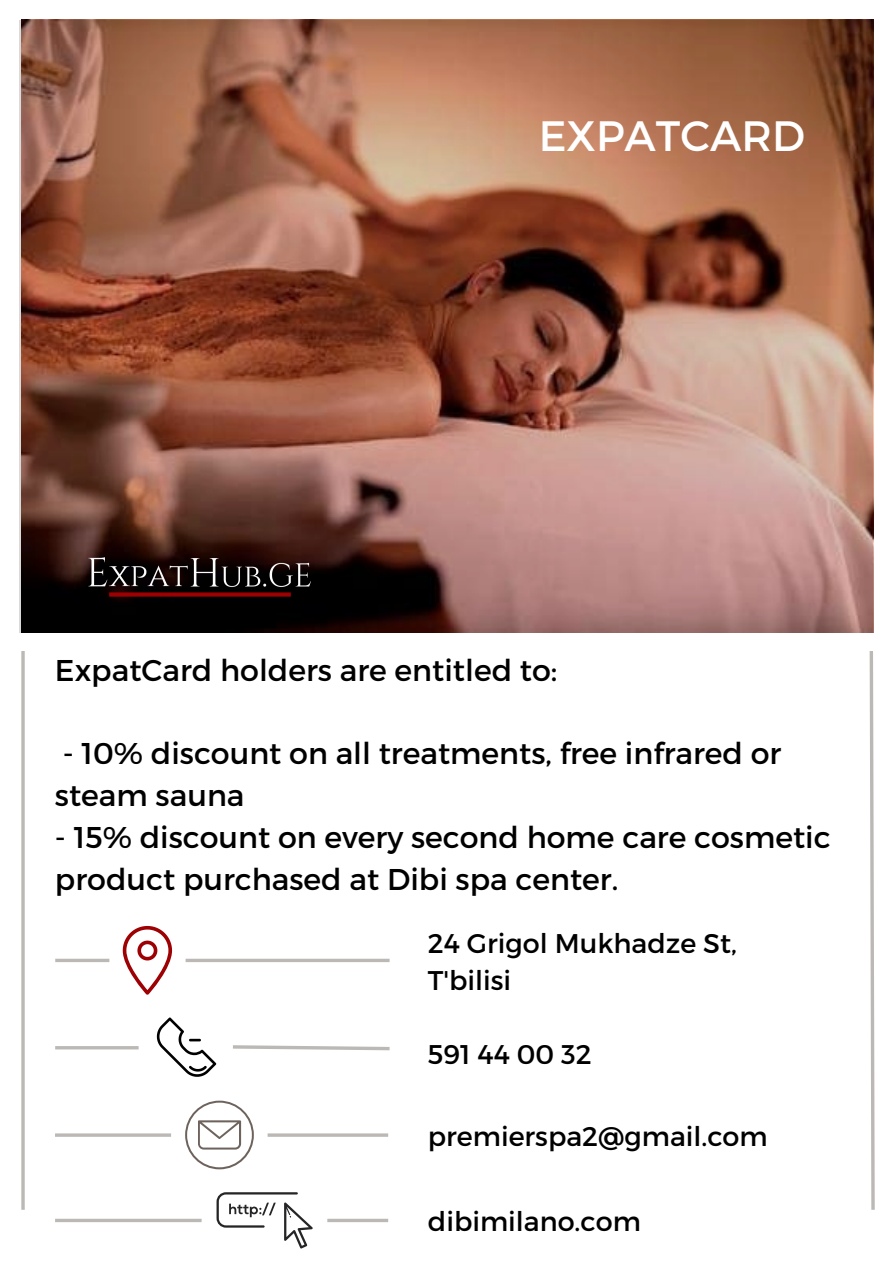
<style>
.page{position:relative;width:894px;height:1264px;background:#fff}
.page>*{position:absolute;margin:0;border:0;box-sizing:border-box;transform-origin:0 0}
.t1{font:42.45px "Montserrat";color:#fff}
.t2{font:30px/41.7px "Montserrat";color:#000}
.t3{font:27px/37.2px "Montserrat";color:#000}
</style>
<div class="page">
<svg style="left:20px;top:20px;width:852px;height:612px;background:#9a6552"></svg>
<img style="left:80px;top:534px;width:239px;height:80px">
<svg style="left:21px;top:651px;width:4px;height:558px;background:#c5c2c0"></svg>
<svg style="left:869px;top:651px;width:6px;height:559px"></svg>
<svg style="left:123px;top:926px;width:49px;height:68px"></svg>
<svg style="left:55px;top:958px;width:54px;height:4px"></svg>
<svg style="left:185px;top:958px;width:204px;height:4px"></svg>
<svg style="left:157px;top:1017px;width:59px;height:59px"></svg>
<hr style="left:55px;top:1046px;width:83px;height:3px;background:#bbb8b5">
<svg style="left:233px;top:1045px;width:157px;height:6px"></svg>
<svg style="left:185px;top:1100px;width:69px;height:69px"></svg>
<hr style="left:55px;top:1133px;width:116px;height:3px;background:#bbb8b5">
<hr style="left:267px;top:1133px;width:121px;height:3px;background:#bbb8b5">
<svg style="left:327px;top:1218px;width:61px;height:4px"></svg>
<svg style="left:55px;top:1218px;width:146px;height:4px"></svg>
<svg style="left:216px;top:1192px;width:96px;height:56px"></svg>
<p class="t1" style="left:538px;top:108px;width:267px">EXPATCARD</p>
<p class="t2" style="left:55px;top:648px;width:503px">ExpatCard holders are entitled to:</p>
<p class="t2" style="left:55px;top:731px;width:727px">- 10% discount on all treatments, free infrared or steam sauna</p>
<p class="t2" style="left:55px;top:814px;width:777px">- 15% discount on every second home care cosmetic product purchased at Dibi spa center.</p>
<p class="t3" style="left:428px;top:923px;width:310px">24 Grigol Mukhadze St,<br>T'bilisi</p>
<p class="t3" style="left:428px;top:1034px;width:165px">591 44 00 32</p>
<p class="t3" style="left:428px;top:1116px;width:341px">premierspa2@gmail.com</p>
<p class="t3" style="left:428px;top:1201px;width:214px">dibimilano.com</p>
</div>
